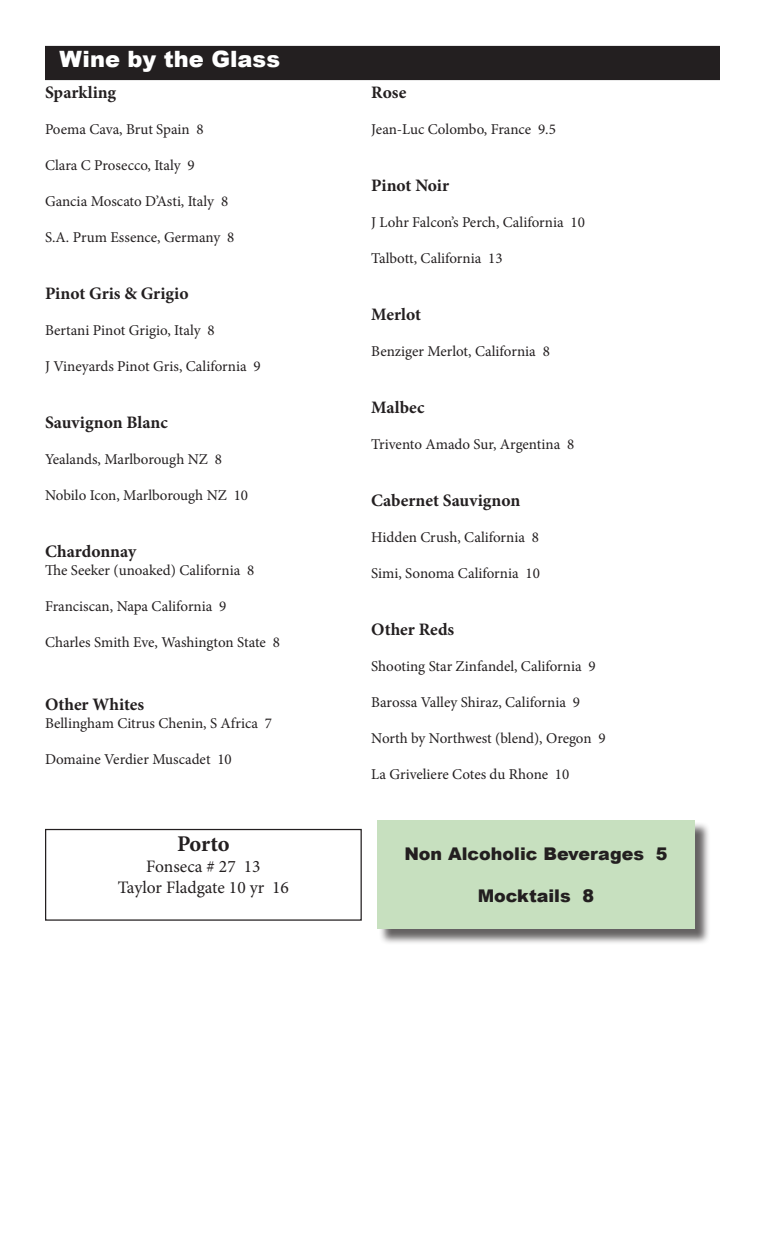
<style>
.page{position:relative;width:765px;height:1260px;background:#fff}
.page>*{position:absolute;margin:0;border:0;box-sizing:border-box;transform-origin:0 0}
.t1{font:900 22.5px "Arial";color:#fff}
.t2{font:700 22.5px "Minion Pro";letter-spacing:-.01em;color:#231f20}
.t3{font:700 17.5px "Minion Pro";color:#231f20}
.t4{font:17.5px/21px "Minion Pro";color:#231f20;text-align:center}
.t5{font:900 17.5px "Arial";color:#231f20}
.t6{font:15px "Minion Pro";color:#231f20}
</style>
<div class="page">
<div style="left:46px;top:47px;width:673px;height:32px;background:#231f20"></div>
<div style="left:45px;top:46px;width:675px;height:34px;border:1px solid #231f20"></div>
<div style="left:45px;top:829px;width:317px;height:92px;border:1px solid #231f20"></div>
<div style="left:379px;top:822px;width:332px;height:123px;background:#231f20;opacity:.7"></div>
<div style="left:377px;top:820px;width:318px;height:109px;background:#c7e0bf"></div>
<h1 class="t1" style="left:59px;top:43px;width:222px">Wine by the Glass</h1>
<p class="t3" style="left:45px;top:80px;width:73px">Sparkling</p>
<p class="t6" style="left:45px;top:119px;width:160px">Poema Cava, Brut Spain 8</p>
<p class="t6" style="left:45px;top:155px;width:151px">Clara C Prosecco, Italy 9</p>
<p class="t6" style="left:45px;top:191px;width:185px">Gancia Moscato D’Asti, Italy 8</p>
<p class="t6" style="left:45px;top:227px;width:191px">S.A. Prum Essence, Germany 8</p>
<p class="t3" style="left:45px;top:281px;width:145px">Pinot Gris &amp; Grigio</p>
<p class="t6" style="left:45px;top:320px;width:171px">Bertani Pinot Grigio, Italy 8</p>
<p class="t6" style="left:45px;top:356px;width:217px">J Vineyards Pinot Gris, California 9</p>
<p class="t3" style="left:45px;top:410px;width:124px">Sauvignon Blanc</p>
<p class="t6" style="left:45px;top:449px;width:179px">Yealands, Marlborough NZ 8</p>
<p class="t6" style="left:45px;top:485px;width:205px">Nobilo Icon, Marlborough NZ 10</p>
<p class="t3" style="left:45px;top:539px;width:93px">Chardonnay</p>
<p class="t6" style="left:45px;top:560px;width:211px">The Seeker (unoaked) California 8</p>
<p class="t6" style="left:45px;top:596px;width:183px">Franciscan, Napa California 9</p>
<p class="t6" style="left:45px;top:632px;width:236px">Charles Smith Eve, Washington State 8</p>
<p class="t3" style="left:45px;top:692px;width:101px">Other Whites</p>
<p class="t6" style="left:45px;top:713px;width:229px">Bellingham Citrus Chenin, S Africa 7</p>
<p class="t6" style="left:45px;top:749px;width:188px">Domaine Verdier Muscadet 10</p>
<h1 class="t2" style="left:177px;top:828px;width:54px">Porto</h1>
<p class="t4" style="left:118px;top:856px;width:173px">Fonseca # 27 13<br>Taylor Fladgate 10 yr 16</p>
<p class="t3" style="left:371px;top:80px;width:37px">Rose</p>
<p class="t6" style="left:371px;top:119px;width:186px">Jean-Luc Colombo, France 9.5</p>
<p class="t3" style="left:371px;top:173px;width:79px">Pinot Noir</p>
<p class="t6" style="left:371px;top:212px;width:215px">J Lohr Falcon’s Perch, California 10</p>
<p class="t6" style="left:371px;top:248px;width:133px">Talbott, California 13</p>
<p class="t3" style="left:371px;top:302px;width:51px">Merlot</p>
<p class="t6" style="left:371px;top:341px;width:180px">Benziger Merlot, California 8</p>
<p class="t3" style="left:371px;top:395px;width:55px">Malbec</p>
<p class="t6" style="left:371px;top:434px;width:205px">Trivento Amado Sur, Argentina 8</p>
<p class="t3" style="left:371px;top:488px;width:151px">Cabernet Sauvignon</p>
<p class="t6" style="left:371px;top:527px;width:169px">Hidden Crush, California 8</p>
<p class="t6" style="left:371px;top:563px;width:170px">Simi, Sonoma California 10</p>
<p class="t3" style="left:371px;top:617px;width:85px">Other Reds</p>
<p class="t6" style="left:371px;top:656px;width:226px">Shooting Star Zinfandel, California 9</p>
<p class="t6" style="left:371px;top:692px;width:210px">Barossa Valley Shiraz, California 9</p>
<p class="t6" style="left:371px;top:728px;width:236px">North by Northwest (blend), Oregon 9</p>
<p class="t6" style="left:371px;top:764px;width:200px">La Griveliere Cotes du Rhone 10</p>
<p class="t5" style="left:404px;top:841px;width:265px">Non Alcoholic Beverages 5</p>
<p class="t5" style="left:478px;top:883px;width:118px">Mocktails 8</p>
</div>
